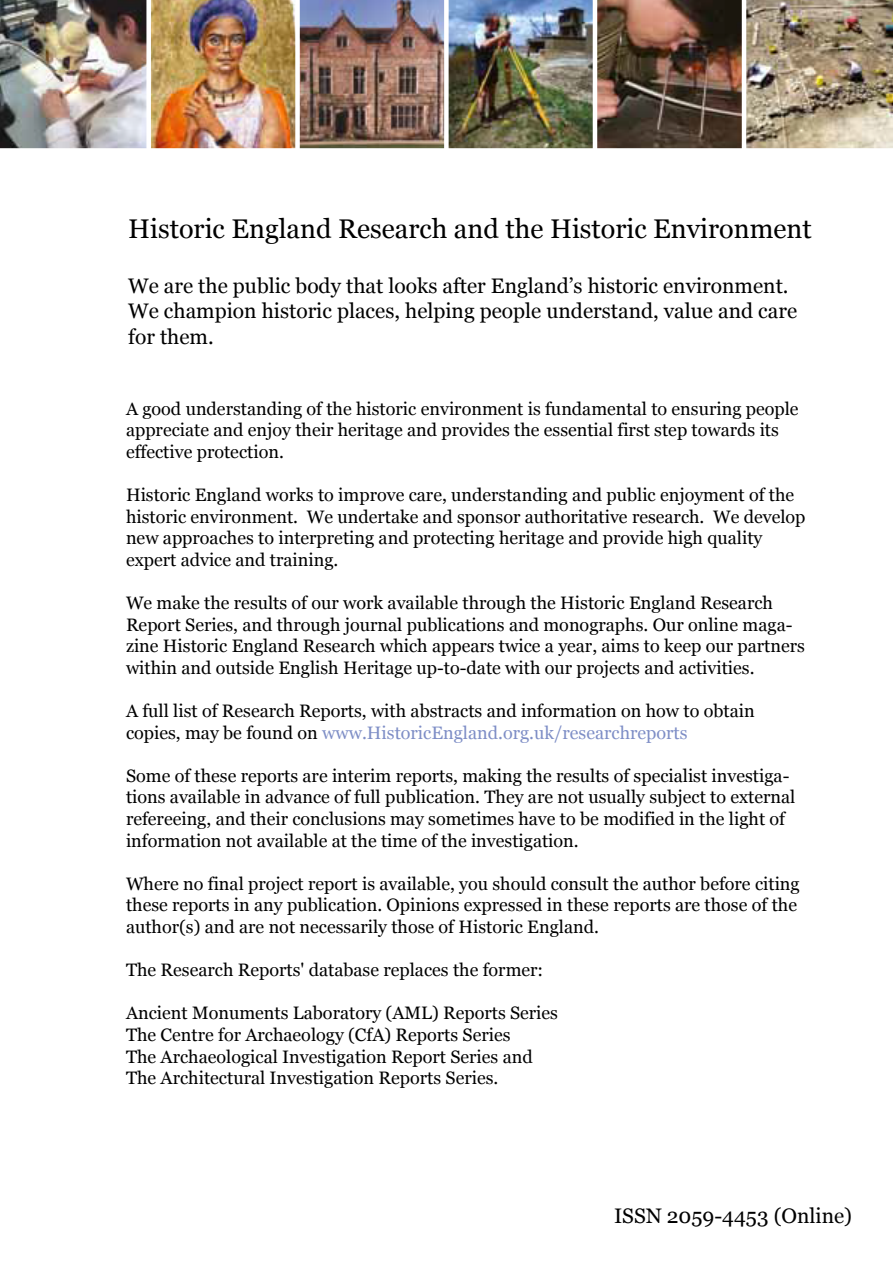
<style>
.page{position:relative;width:893px;height:1263px;background:#fff}
.page>*{position:absolute;margin:0;border:0;box-sizing:border-box;transform-origin:0 0}
.t1{font:27px "Georgia";color:#000}
.t2{font:21px/25.2px "Georgia";color:#000}
.t3{font:18px/21.6px "Georgia";color:#000}
.s1{color:#7e8ec6}
</style>
<div class="page">
<img style="left:151px;top:0;width:742px;height:148px">
<img style="left:597px;top:0;width:145px;height:148px">
<img style="left:0;top:0;width:146px;height:148px">
<img style="left:449px;top:0;width:144px;height:148px">
<hr style="left:742px;top:0;width:4px;height:150px;background:#fff">
<hr style="left:593px;top:0;width:4px;height:150px;background:#fff">
<div style="left:444px;top:0;width:5px;height:150px;background:#fff"></div>
<div style="left:295px;top:0;width:5px;height:150px;background:#fff"></div>
<h1 class="t1" style="left:128px;top:209px;width:685px">Historic England Research and the Historic Environment</h1>
<p class="t2" style="left:128px;top:273px;width:670px">We are the public body that looks after England’s historic environment.<br>We champion historic places, helping people understand, value and care for them.</p>
<p class="t3" style="left:126px;top:397px;width:674px">A good understanding of the historic environment is fundamental to ensuring people appreciate and enjoy their heritage and provides the essential first step towards its effective protection.</p>
<p class="t3" style="left:126px;top:483px;width:681px">Historic England works to improve care, understanding and public enjoyment of the historic environment. We undertake and sponsor authoritative research. We develop new approaches to interpreting and protecting heritage and provide high quality expert advice and training.</p>
<p class="t3" style="left:126px;top:591px;width:680px">We make the results of our work available through the Historic England Research Report Series, and through journal publications and monographs. Our online maga&shy;zine Historic England Research which appears twice a year, aims to keep our partners within and outside English Heritage up-to-date with our projects and activities.</p>
<p class="t3" style="left:126px;top:699px;width:630px">A full list of Research Reports, with abstracts and information on how to obtain copies, may be found on <span class="s1">www.HistoricEngland.org.uk/researchreports</span></p>
<p class="t3" style="left:126px;top:764px;width:671px">Some of these reports are interim reports, making the results of specialist investiga&shy;tions available in advance of full publication. They are not usually subject to external refereeing, and their conclusions may sometimes have to be modified in the light of information not available at the time of the investigation.</p>
<p class="t3" style="left:126px;top:872px;width:675px">Where no final project report is available, you should consult the author before citing these reports in any publication. Opinions expressed in these reports are those of the author(s) and are not necessarily those of Historic England.</p>
<p class="t3" style="left:126px;top:958px;width:419px">The Research Reports' database replaces the former:</p>
<p class="t3" style="left:126px;top:1002px;width:433px">Ancient Monuments Laboratory (AML) Reports Series The Centre for Archaeology (CfA) Reports Series<br>The Archaeological Investigation Report Series and The Architectural Investigation Reports Series.</p>
<p class="t2" style="left:614px;top:1203px;width:240px">ISSN 2059-4453 (Online)</p>
</div>
